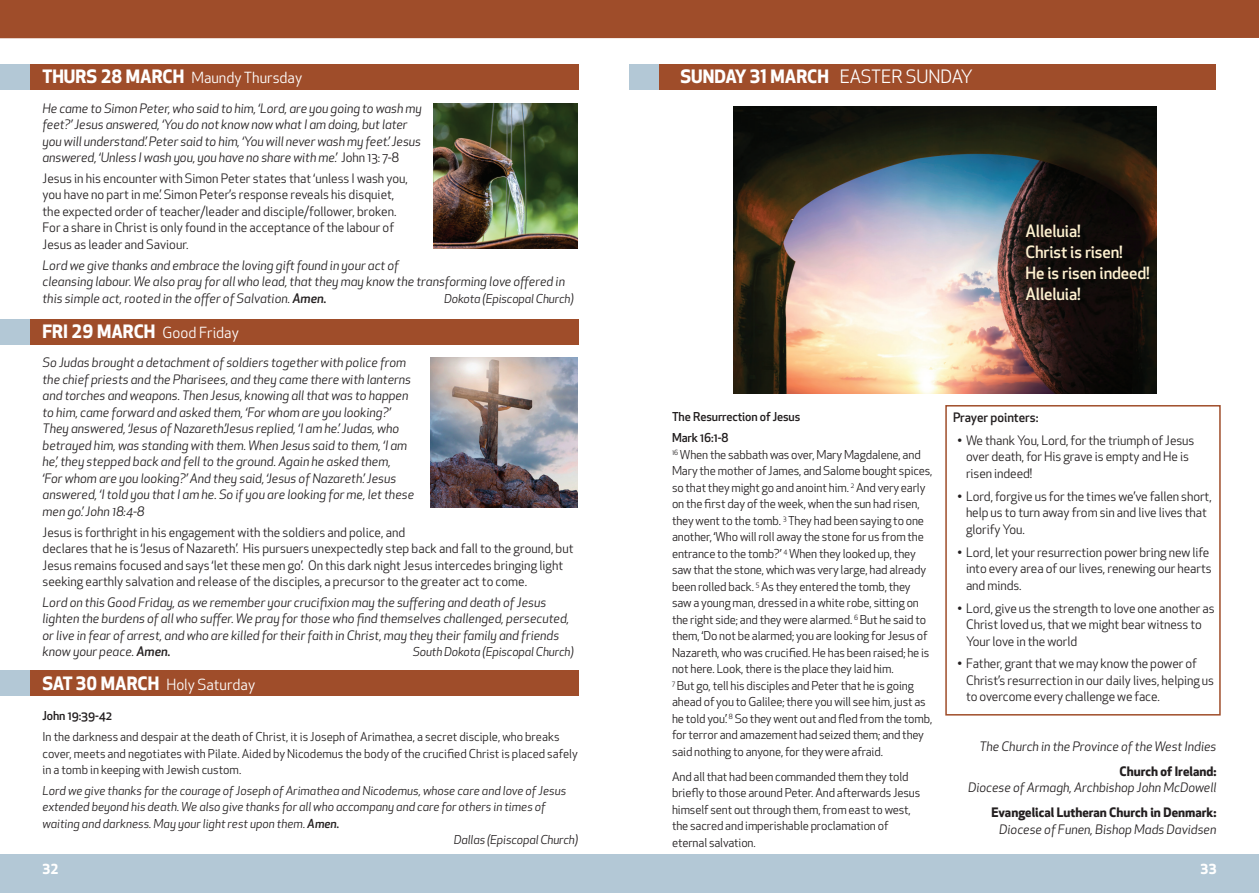
<style>
.page{position:relative;width:1259px;height:893px;background:#fff}
.page>*{position:absolute;margin:0;border:0;box-sizing:border-box;transform-origin:0 0}
.t1{font:700 18px "Apex New";color:#fff}
.t2{font:500 16.5px/21px "Apex New";letter-spacing:-.01em;color:#fef1d0}
.t3{font:15px "Apex New";color:#fff}
.t4{font:700 13.5px "Apex New";color:#fff}
.t5{font:italic 12.75px/16.5px "Apex New";color:#231f20}
.t6{font:12.75px/16.5px "Apex New";color:#231f20}
.t7{font:700 12.75px "Apex New";color:#231f20}
.t8{font:500 12.75px "Apex New";letter-spacing:-.005em;color:#231f20}
.t9{font:12px/16.5px "Apex New";letter-spacing:-.01em;color:#231f20}
.t10{font:italic 12px "Apex New";color:#231f20}
.t11{font:500 12px/20.7px "Apex New";letter-spacing:-.01em;color:#231f20}
.s1{font-weight:700;font-size:18px}
.s2{font-style:normal}
.s3{font-weight:500}
.s4{font-weight:400;font-size:15px}
.s5{font-weight:400}
</style>
<div class="page">
<div style="left:945px;top:405px;width:275px;height:311px;border:2px solid #9f4d2a"></div>
<div style="left:0;top:0;width:1259px;height:38px;background:#9f4d2a"></div>
<div style="left:0;top:855px;width:1259px;height:38px;background:#b3c8d6"></div>
<div style="left:629px;top:64px;width:587px;height:25px;background:#9f4d2a"></div>
<div style="left:629px;top:64px;width:30px;height:25px;background:#b3c8d6"></div>
<img style="left:733px;top:106px;width:423px;height:287px">
<div style="left:0;top:671px;width:578px;height:25px;background:#9f4d2a"></div>
<div style="left:0;top:671px;width:30px;height:25px;background:#b3c8d6"></div>
<div style="left:0;top:64px;width:578px;height:25px;background:#9f4d2a"></div>
<div style="left:0;top:64px;width:30px;height:25px;background:#b3c8d6"></div>
<img style="left:433px;top:104px;width:145px;height:144px">
<div style="left:0;top:319px;width:578px;height:25px;background:#9f4d2a"></div>
<div style="left:0;top:319px;width:30px;height:25px;background:#b3c8d6"></div>
<img style="left:430px;top:357px;width:148px;height:150px">
<p class="t3" style="left:43px;top:68px;width:261px"><span class="s1">THURS 28 MARCH</span> Maundy Thursday</p>
<p class="t5" style="left:43px;top:100px;width:381px">He came to Simon Peter, who said to him, ‘Lord, are you going to wash my feet?’ Jesus answered, ‘You do not know now what I am doing, but later you will understand.’ Peter said to him, ‘You will never wash my feet.’ Jesus answered, ‘Unless I wash you, you have no share with me.’ <span class="s2">John 13: 7-8</span></p>
<p class="t6" style="left:43px;top:170px;width:367px">Jesus in his encounter with Simon Peter states that ‘unless I wash you, you have no part in me.’ Simon Peter’s response reveals his disquiet, the expected order of teacher/leader and disciple/follower, broken.<br>For a share in Christ is only found in the acceptance of the labour of Jesus as leader and Saviour.</p>
<p class="t5" style="left:43px;top:257px;width:524px">Lord we give thanks and embrace the loving gift found in your act of<br>cleansing labour. We also pray for all who lead, that they may know the transforming love offered in this simple act, rooted in the offer of Salvation. <span class="s3">Amen.</span></p>
<p class="t10" style="left:444px;top:291px;width:131px">Dokota (Episcopal Church)</p>
<h1 class="t1" style="left:43px;top:319px;width:198px">FRI 29 MARCH <span class="s4">Good Friday</span></h1>
<p class="t5" style="left:43px;top:354px;width:373px">So Judas brought a detachment of soldiers together with police from the chief priests and the Pharisees, and they came there with lanterns and torches and weapons. Then Jesus, knowing all that was to happen to him, came forward and asked them, ‘For whom are you looking?’ They answered, ‘Jesus of Nazareth.’Jesus replied, ‘I am he.’ Judas, who betrayed him, was standing with them. When Jesus said to them, ‘I am he’, they stepped back and fell to the ground. Again he asked them,<br>‘For whom are you looking?’ And they said, ‘Jesus of Nazareth.’ Jesus answered, ‘I told you that I am he. So if you are looking for me, let these men go.’ John 18:4-8</p>
<p class="t6" style="left:43px;top:524px;width:532px">Jesus is forthright in his engagement with the soldiers and police, and<br>declares that he is ‘Jesus of Nazareth’. His pursuers unexpectedly step back and fall to the ground, but Jesus remains focused and says ‘let these men go’. On this dark night Jesus intercedes bringing light seeking earthly salvation and release of the disciples, a precursor to the greater act to come.</p>
<p class="t5" style="left:43px;top:594px;width:528px">Lord on this Good Friday, as we remember your crucifixion may the suffering and death of Jesus lighten the burdens of all who suffer. We pray for those who find themselves challenged, persecuted, or live in fear of arrest, and who are killed for their faith in Christ, may they their family and friends know your peace. <span class="s3">Amen.</span></p>
<p class="t10" style="left:413px;top:644px;width:162px">South Dokota (Episcopal Church)</p>
<p class="t3" style="left:43px;top:675px;width:214px"><span class="s1">SAT 30 MARCH</span> Holy Saturday</p>
<p class="t11" style="left:43px;top:705px;width:71px">John 19:39-42</p>
<p class="t9" style="left:43px;top:728px;width:537px">In the darkness and despair at the death of Christ, it is Joseph of Arimathea, a secret disciple, who breaks cover, meets and negotiates with Pilate. Aided by Nicodemus the body of the crucified Christ is placed safely in a tomb in keeping with Jewish custom.</p>
<p class="t10" style="left:43px;top:783px;width:525px">Lord we give thanks for the courage of Joseph of Arimathea and Nicodemus, whose care and love of Jesus</p>
<p class="t10" style="left:43px;top:799px;width:505px">extended beyond his death. We also give thanks for all who accompany and care for others in times of</p>
<p class="t10" style="left:43px;top:816px;width:298px">waiting and darkness. May your light rest upon them. <span class="s3">Amen.</span></p>
<p class="t10" style="left:454px;top:832px;width:126px">Dallas (Episcopal Church)</p>
<h1 class="t1" style="left:680px;top:64px;width:294px">SUNDAY 31 MARCH <span class="s5">EASTER SUNDAY</span></h1>
<p class="t2" style="left:1025px;top:220px;width:126px">Alleluia!<br>Christ is risen!<br>He is risen indeed!<br>Alleluia!</p>
<p class="t11" style="left:672px;top:407px;width:130px">The Resurrection of Jesus<br>Mark 16:1-8</p>
<p class="t9" style="left:672px;top:446px;width:262px"><sup>16</sup> When the sabbath was over, Mary Magdalene, and Mary the mother of James, and Salome bought spices, so that they might go and anoint him. <sup>2</sup> And very early on the first day of the week, when the sun had risen, they went to the tomb. <sup>3</sup> They had been saying to one another, ‘Who will roll away the stone for us from the entrance to the tomb?’ <sup>4</sup> When they looked up, they saw that the stone, which was very large, had already been rolled back. <sup>5</sup> As they entered the tomb, they saw a young man, dressed in a white robe, sitting on the right side; and they were alarmed. <sup>6</sup> But he said to them, ‘Do not be alarmed; you are looking for Jesus of Nazareth, who was crucified. He has been raised; he is not here. Look, there is the place they laid him.<br><sup>7</sup> But go, tell his disciples and Peter that he is going ahead of you to Galilee; there you will see him, just as he told you.’ <sup>8</sup> So they went out and fled from the tomb, for terror and amazement had seized them; and they said nothing to anyone, for they were afraid.</p>
<p class="t9" style="left:672px;top:768px;width:250px">And all that had been commanded them they told briefly to those around Peter. And afterwards Jesus himself sent out through them, from east to west, the sacred and imperishable proclamation of eternal salvation.</p>
<p class="t8" style="left:953px;top:409px;width:87px">Prayer pointers:</p>
<p class="t6" style="left:966px;top:432px;width:230px;text-indent:-9px">• We thank You, Lord, for the triumph of Jesus over death, for His grave is empty and He is risen indeed!</p>
<p class="t6" style="left:966px;top:488px;width:247px;text-indent:-9px">• Lord, forgive us for the times we’ve fallen short, help us to turn away from sin and live lives that glorify You.</p>
<p class="t6" style="left:966px;top:544px;width:247px;text-indent:-9px">• Lord, let your resurrection power bring new life into every area of our lives, renewing our hearts and minds.</p>
<p class="t6" style="left:966px;top:600px;width:250px;text-indent:-9px">• Lord, give us the strength to love one another as<br>Christ loved us, that we might bear witness to<br>Your love in the world</p>
<p class="t6" style="left:966px;top:655px;width:250px;text-indent:-9px">• Father, grant that we may know the power of<br>Christ’s resurrection in our daily lives, helping us to overcome every challenge we face.</p>
<p class="t5" style="left:979px;top:738px;width:239px">The Church in the Province of the West Indies</p>
<p class="t7" style="left:1119px;top:762px;width:98px">Church of Ireland:</p>
<p class="t5" style="left:968px;top:779px;width:250px">Diocese of Armagh, Archbishop John McDowell</p>
<p class="t7" style="left:991px;top:803px;width:226px">Evangelical Lutheran Church in Denmark:</p>
<p class="t5" style="left:999px;top:821px;width:219px">Diocese of Funen, Bishop Mads Davidsen</p>
<p class="t4" style="left:43px;top:859px;width:18px">32</p>
<p class="t4" style="left:1200px;top:859px;width:18px">33</p>
</div>
